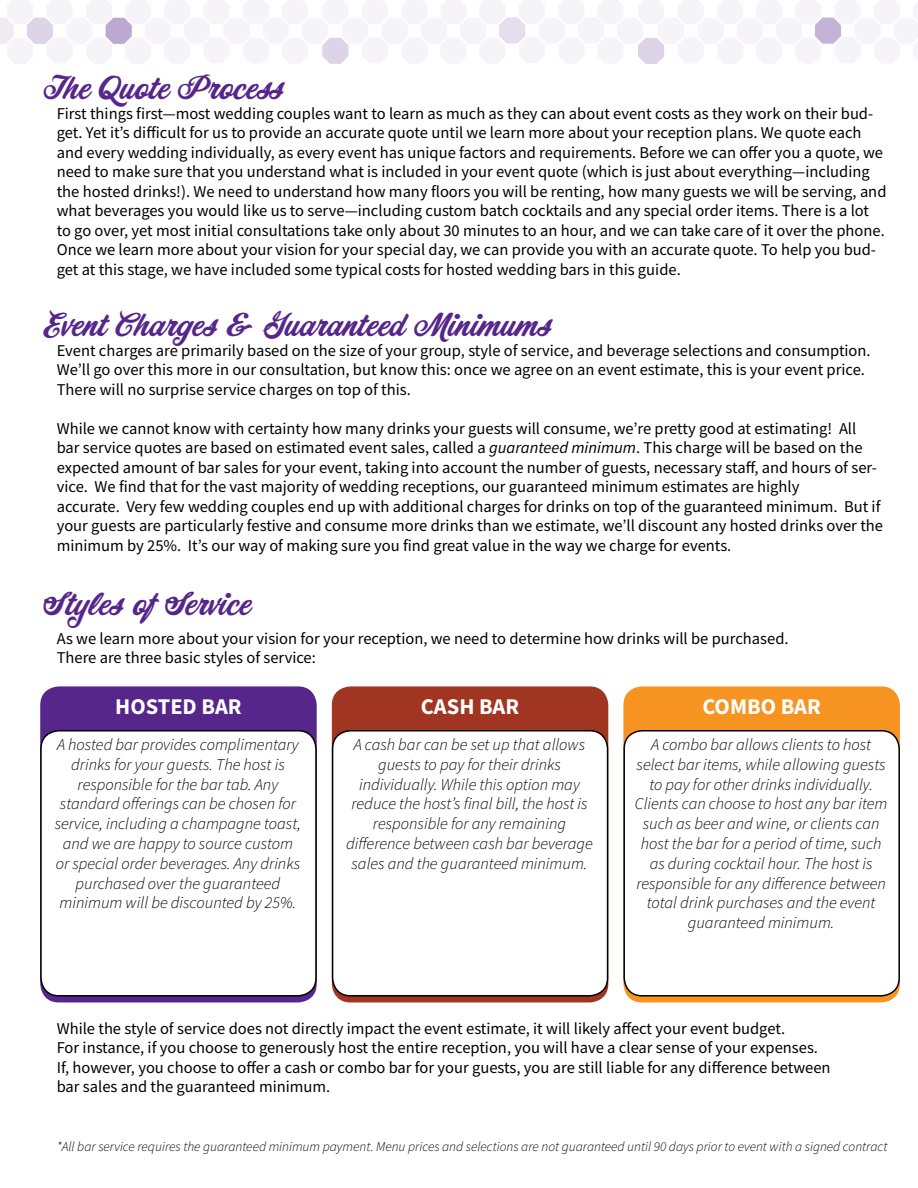
<style>
.page{position:relative;width:918px;height:1188px;background:#fff}
.page>*{position:absolute;margin:0;border:0;box-sizing:border-box;transform-origin:0 0}
.t1{font:30px "Corner Store JF";color:#56268b}
.t2{font:700 22.5px "Source Sans Pro";color:#fff}
.t3{font:16.5px/19.5px "Source Sans Pro";color:#000}
.t4{font:italic 300 16.5px/19.8px "Source Sans Pro";color:#000;text-align:center}
.t5{font:italic 300 13.5px "Source Sans Pro";color:#000}
.s1{font-style:italic}
</style>
<div class="page">
<div style="left:41px;top:687px;width:275px;height:315px;background:#56268b;border-radius:18px"></div>
<div style="left:40px;top:686px;width:277px;height:316px;border:2px solid #56268b;border-radius:18px"></div>
<div style="left:41px;top:731px;width:275px;height:265px;background:#fff;border-radius:18px"></div>
<div style="left:40px;top:730px;width:277px;height:267px;border:2px solid #000;border-radius:18px"></div>
<div style="left:333px;top:687px;width:275px;height:315px;background:#a03522;border-radius:18px"></div>
<div style="left:332px;top:686px;width:276px;height:316px;border:2px solid #a03522;border-radius:18px"></div>
<div style="left:333px;top:731px;width:275px;height:265px;background:#fff;border-radius:18px"></div>
<div style="left:332px;top:730px;width:276px;height:267px;border:2px solid #000;border-radius:18px"></div>
<div style="left:624px;top:687px;width:275px;height:315px;background:#f79421;border-radius:18px"></div>
<div style="left:623px;top:686px;width:277px;height:316px;border:2px solid #f79421;border-radius:18px"></div>
<div style="left:624px;top:731px;width:275px;height:265px;background:#fff;border-radius:18px"></div>
<div style="left:623px;top:730px;width:277px;height:267px;border:2px solid #000;border-radius:18px"></div>
<svg style="left:0;top:0;width:918px;height:64px"></svg>
<h1 class="t1" style="left:43px;top:66px;width:242px">The Quote Process</h1>
<p class="t3" style="left:57px;top:104px;width:831px">First things first—most wedding couples want to learn as much as they can about event costs as they work on their bud&shy;get. Yet it’s difficult for us to provide an accurate quote until we learn more about your reception plans. We quote each and every wedding individually, as every event has unique factors and requirements. Before we can offer you a quote, we need to make sure that you understand what is included in your event quote (which is just about everything—including the hosted drinks!). We need to understand how many floors you will be renting, how many guests we will be serving, and what beverages you would like us to serve—including custom batch cocktails and any special order items. There is a lot to go over, yet most initial consultations take only about 30 minutes to an hour, and we can take care of it over the phone.<br>Once we learn more about your vision for your special day, we can provide you with an accurate quote. To help you bud&shy;get at this stage, we have included some typical costs for hosted wedding bars in this guide.</p>
<h1 class="t1" style="left:43px;top:303px;width:510px">Event Charges &amp; Guaranteed Minimums</h1>
<p class="t3" style="left:57px;top:341px;width:816px">Event charges are primarily based on the size of your group, style of service, and beverage selections and consumption.<br>We’ll go over this more in our consultation, but know this: once we agree on an event estimate, this is your event price.<br>There will no surprise service charges on top of this.</p>
<p class="t3" style="left:57px;top:419px;width:828px">While we cannot know with certainty how many drinks your guests will consume, we’re pretty good at estimating! All bar service quotes are based on estimated event sales, called a <span class="s1">guaranteed minimum</span>. This charge will be based on the expected amount of bar sales for your event, taking into account the number of guests, necessary staff, and hours of ser&shy;vice. We find that for the vast majority of wedding receptions, our guaranteed minimum estimates are highly<br>accurate. Very few wedding couples end up with additional charges for drinks on top of the guaranteed minimum. But if your guests are particularly festive and consume more drinks than we estimate, we’ll discount any hosted drinks over the minimum by 25%. It’s our way of making sure you find great value in the way we charge for events.</p>
<h1 class="t1" style="left:43px;top:582px;width:209px">Styles of Service</h1>
<p class="t3" style="left:57px;top:629px;width:733px">As we learn more about your vision for your reception, we need to determine how drinks will be purchased.<br>There are three basic styles of service:</p>
<h2 class="t2" style="left:115px;top:691px;width:123px">HOSTED BAR</h2>
<p class="t4" style="left:55px;top:735px;width:248px">A hosted bar provides complimentary drinks for your guests. The host is responsible for the bar tab. Any standard offerings can be chosen for service, including a champagne toast, and we are happy to source custom or special order beverages. Any drinks purchased over the guaranteed minimum will be discounted by 25%.</p>
<h2 class="t2" style="left:421px;top:691px;width:95px">CAS H BAR</h2>
<p class="t4" style="left:346px;top:735px;width:248px">A cash bar can be set up that allows guests to pay for their drinks individually. While this option may reduce the host’s final bill, the host is responsible for any remaining difference between cash bar beverage sales and the guaranteed minimum.</p>
<h2 class="t2" style="left:702px;top:691px;width:115px">COMBO BAR</h2>
<p class="t4" style="left:635px;top:735px;width:254px">A combo bar allows clients to host select bar items, while allowing guests to pay for other drinks individually.<br>Clients can choose to host any bar item such as beer and wine, or clients can host the bar for a period of time, such as during cocktail hour. The host is responsible for any difference between total drink purchases and the event guaranteed minimum.</p>
<p class="t3" style="left:57px;top:1019px;width:775px">While the style of service does not directly impact the event estimate, it will likely affect your event budget.<br>For instance, if you choose to generously host the entire reception, you will have a clear sense of your expenses.<br>If, however, you choose to offer a cash or combo bar for your guests, you are still liable for any difference between bar sales and the guaranteed minimum.</p>
<p class="t5" style="left:57px;top:1138px;width:832px">*All bar service requires the guaranteed minimum payment. Menu prices and selections are not guaranteed until 90 days prior to event with a signed contract</p>
</div>
